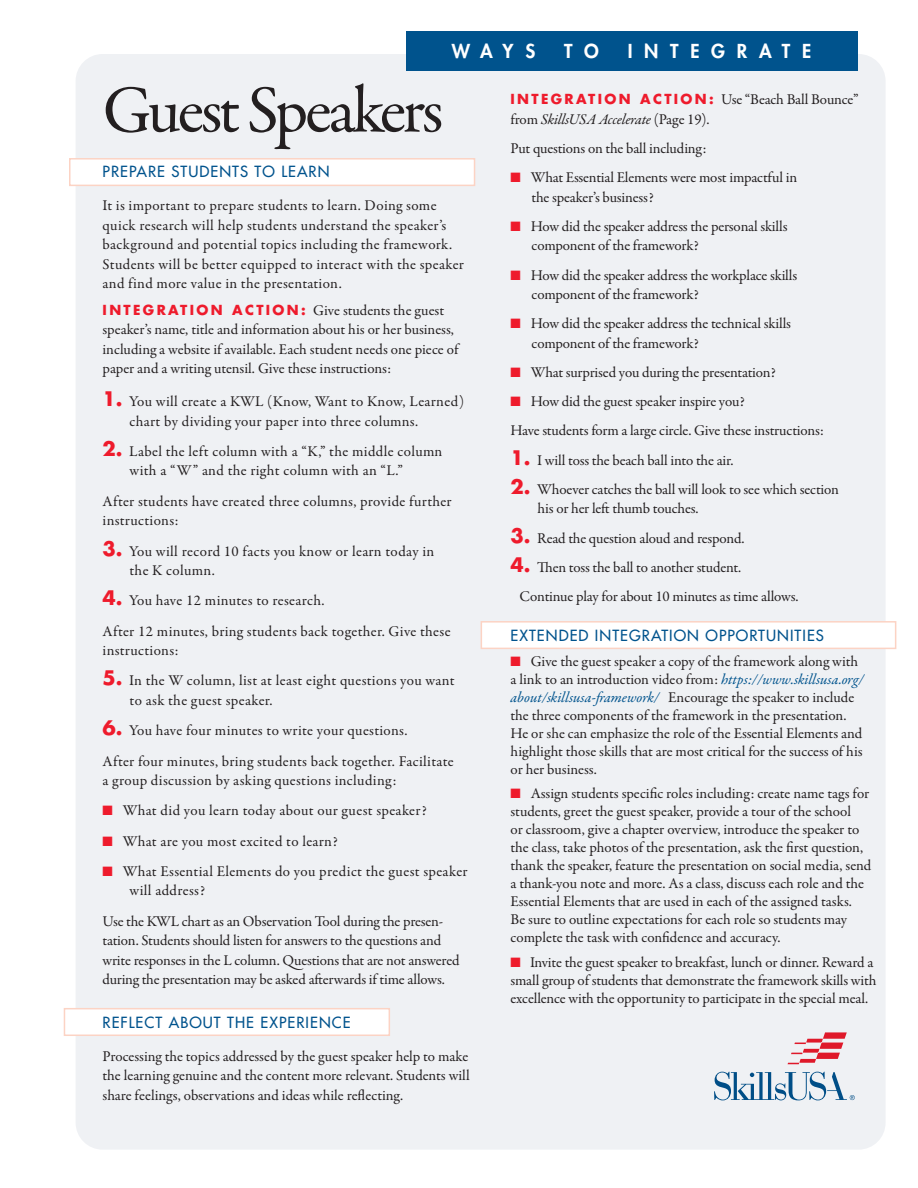
<style>
.page{position:relative;width:918px;height:1188px;background:#fff}
.page>*{position:absolute;margin:0;border:0;box-sizing:border-box;transform-origin:0 0}
.Bullets{font:67.5px "Garamond Premr Pro";letter-spacing:-.05em;color:#231f20}
.Bullets-2{font:800 18.75px "Futura Std";letter-spacing:.625em;color:#fff}
.Bullets-3{font:15px/18px "Garamond Premr Pro";color:#231f20}
.Bullets-4{font:15px/19.5px "Garamond Premr Pro";letter-spacing:.02em;color:#231f20}
.Bullets-5{font:15px/19.5px "Garamond Premr Pro";letter-spacing:.025em;color:#231f20}
.Bullets-6{font:500 15px "Futura Std";letter-spacing:.07em;color:#00538d}
.s1{font-family:"Futura Std";font-weight:700;font-size:13.5px;color:#ee1b2c}
.s2{font-family:"Futura Std";font-weight:700;font-size:19.5px;color:#ee1b2c}
.s3{color:#ee1b2c}
.s4{font-style:italic}
.s5{font-style:italic;color:#00538d}
</style>
<div class="page">
<div style="left:76px;top:54px;width:810px;height:1096px;background:#eff1f4;border-radius:27px"></div>
<div style="left:481px;top:621px;width:415px;height:28px;background:#fff;border:2px solid #fcd3c4"></div>
<div style="left:64px;top:1008px;width:326px;height:28px;background:#fff;border:2px solid #fcd3c4"></div>
<svg style="left:788px;top:1032px;width:59px;height:32px"></svg>
<svg style="left:714px;top:1072px;width:141px;height:28px"></svg>
<div style="left:406px;top:31px;width:451px;height:40px;background:#00538d"></div>
<div style="left:69px;top:158px;width:406px;height:28px;background:#fff;border:2px solid #fcd3c4"></div>
<p class="Bullets-2" style="left:452px;top:40px;width:85px">WAYS</p>
<p class="Bullets-2" style="left:564px;top:40px;width:36px">T O</p>
<p class="Bullets-2" style="left:628px;top:40px;width:185px">INTEGRATE</p>
<p class="Bullets" style="left:103px;top:69px;width:342px">Guest Speakers</p>
<p class="Bullets-6" style="left:103px;top:163px;width:229px">PREPARE STUDENTS TO LEARN</p>
<p class="Bullets-4" style="left:103px;top:196px;width:363px">It is important to prepare students to learn. Doing some quick research will help students understand the speaker’s background and potential topics including the framework.<br>Students will be better equipped to interact with the speaker and find more value in the presentation.</p>
<p class="Bullets-3" style="left:103px;top:301px;width:357px;line-height:19.5px"><span class="s1">INTEGRATION ACTION:</span> Give students the guest speaker’s name, title and information about his or her business, including a website if available. Each student needs one piece of paper and a writing utensil. Give these instructions:</p>
<p class="Bullets-4" style="left:130px;top:392px;width:336px;text-indent:-27px"><span class="s2">1.</span> You will create a KWL (Know, Want to Know, Learned) chart by dividing your paper into three columns.</p>
<p class="Bullets-5" style="left:130px;top:442px;width:314px;text-indent:-27px"><span class="s2">2.</span> Label the left column with a “K,” the middle column with a “W” and the right column with an “L.”</p>
<p class="Bullets-4" style="left:103px;top:492px;width:351px">After students have created three columns, provide further instructions:</p>
<p class="Bullets-4" style="left:130px;top:541px;width:306px;text-indent:-27px"><span class="s2">3.</span> You will record 10 facts you know or learn today in the K column.</p>
<p class="Bullets-4" style="left:103px;top:591px;width:224px"><span class="s2">4.</span> You have 12 minutes to research.</p>
<p class="Bullets-4" style="left:103px;top:622px;width:350px">After 12 minutes, bring students back together. Give these instructions:</p>
<p class="Bullets-5" style="left:130px;top:671px;width:327px;text-indent:-27px"><span class="s2">5.</span> In the W column, list at least eight questions you want to ask the guest speaker.</p>
<p class="Bullets-4" style="left:103px;top:721px;width:306px"><span class="s2">6.</span> You have four minutes to write your questions.</p>
<p class="Bullets-4" style="left:103px;top:751px;width:353px">After four minutes, bring students back together. Facilitate a group discussion by asking questions including:</p>
<p class="Bullets-5" style="left:103px;top:801px;width:326px"><span class="s3">■</span> What did you learn today about our guest speaker?</p>
<p class="Bullets-5" style="left:103px;top:832px;width:237px"><span class="s3">■</span> What are you most excited to learn?</p>
<p class="Bullets-5" style="left:130px;top:862px;width:339px;text-indent:-27px"><span class="s3">■</span> What Essential Elements do you predict the guest speaker will address?</p>
<p class="Bullets-3" style="left:103px;top:912px;width:359px;line-height:19.5px">Use the KWL chart as an Observation Tool during the presen&shy;tation. Students should listen for answers to the questions and write responses in the L column. Questions that are not answered during the presentation may be asked afterwards if time allows.</p>
<p class="Bullets-6" style="left:103px;top:1013px;width:250px">REFLECT ABOUT THE EXPERIENCE</p>
<p class="Bullets-3" style="left:103px;top:1047px;width:369px;line-height:19.5px;text-align:justify">Processing the topics addressed by the guest speaker help to make the learning genuine and the content more relevant. Students will share feelings, observations and ideas while reflecting.</p>
<p class="Bullets-3" style="left:511px;top:90px;width:350px;line-height:19.5px"><span class="s1">INTEGRATION ACTION:</span> Use “Beach Ball Bounce” from <span class="s4">SkillsUSA Accelerate</span> (Page 19).</p>
<p class="Bullets-3" style="left:511px;top:140px;width:197px">Put questions on the ball including:</p>
<p class="Bullets-3" style="left:532px;top:168px;width:267px;line-height:19.5px;text-indent:-21px"><span class="s3">■</span> What Essential Elements were most impactful in the speaker’s business?</p>
<p class="Bullets-3" style="left:532px;top:217px;width:257px;line-height:19.5px;text-indent:-21px"><span class="s3">■</span> How did the speaker address the personal skills component of the framework?</p>
<p class="Bullets-3" style="left:532px;top:265px;width:267px;line-height:19.5px;text-indent:-21px"><span class="s3">■</span> How did the speaker address the workplace skills component of the framework?</p>
<p class="Bullets-3" style="left:532px;top:314px;width:261px;line-height:19.5px;text-indent:-21px"><span class="s3">■</span> How did the speaker address the technical skills component of the framework?</p>
<p class="Bullets-3" style="left:511px;top:364px;width:267px"><span class="s3">■</span> What surprised you during the presentation?</p>
<p class="Bullets-3" style="left:511px;top:393px;width:236px"><span class="s3">■</span> How did the guest speaker inspire you?</p>
<p class="Bullets-3" style="left:511px;top:422px;width:315px">Have students form a large circle. Give these instructions:</p>
<p class="Bullets-3" style="left:511px;top:451px;width:224px"><span class="s2">1.</span> I will toss the beach ball into the air.</p>
<p class="Bullets-3" style="left:538px;top:480px;width:303px;line-height:19.5px;text-indent:-27px"><span class="s2">2.</span> Whoever catches the ball will look to see which section his or her left thumb touches.</p>
<p class="Bullets-3" style="left:511px;top:529px;width:236px"><span class="s2">3.</span> Read the question aloud and respond.</p>
<p class="Bullets-3" style="left:511px;top:558px;width:232px"><span class="s2">4.</span> Then toss the ball to another student.</p>
<p class="Bullets-3" style="left:520px;top:588px;width:281px">Continue play for about 10 minutes as time allows.</p>
<p class="Bullets-6" style="left:511px;top:626px;width:315px">EXTENDED INTEGRATION OPPORTUNITIES</p>
<p class="Bullets-3" style="left:511px;top:652px;width:355px"><span class="s3">■</span> Give the guest speaker a copy of the framework along with a link to an introduction video from: <span class="s5">https://www.skillsusa.org/ about/skillsusa-framework/</span> Encourage the speaker to include the three components of the framework in the presentation.<br>He or she can emphasize the role of the Essential Elements and highlight those skills that are most critical for the success of his or her business.</p>
<p class="Bullets-3" style="left:511px;top:785px;width:362px"><span class="s3">■</span> Assign students specific roles including: create name tags for students, greet the guest speaker, provide a tour of the school<br>or classroom, give a chapter overview, introduce the speaker to the class, take photos of the presentation, ask the first question, thank the speaker, feature the presentation on social media, send a thank-you note and more. As a class, discuss each role and the Essential Elements that are used in each of the assigned tasks.<br>Be sure to outline expectations for each role so students may complete the task with confidence and accuracy.</p>
<p class="Bullets-3" style="left:511px;top:954px;width:367px"><span class="s3">■</span> Invite the guest speaker to breakfast, lunch or dinner. Reward a small group of students that demonstrate the framework skills with excellence with the opportunity to participate in the special meal.</p>
</div>
